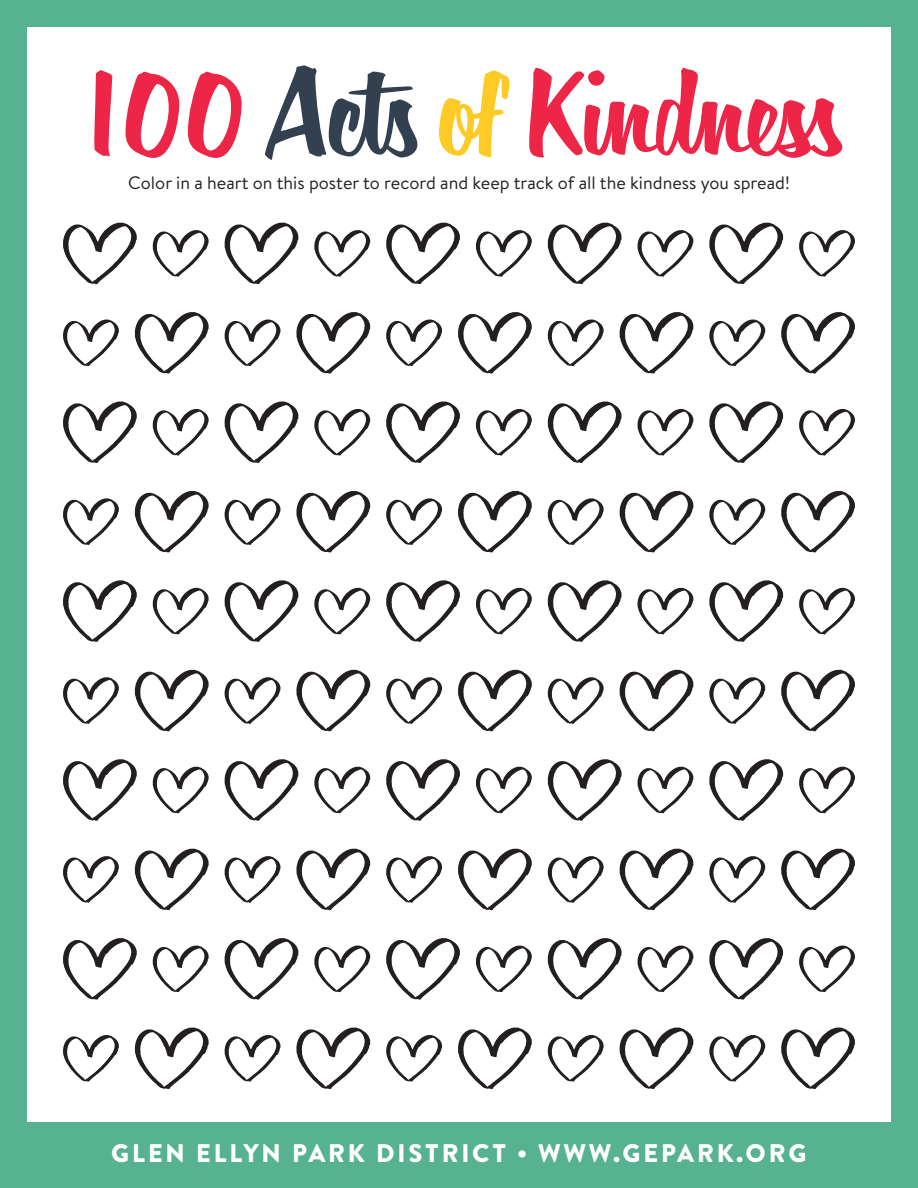
<style>
.page{position:relative;width:918px;height:1188px;background:#56b290}
.page>*{position:absolute;margin:0;border:0;box-sizing:border-box;transform-origin:0 0}
.t1{font:123px "Filmotype Horizon";color:#ed2546}
.t2{font:900 25.5px "Brandon Text";letter-spacing:.11em;color:#fff}
.t3{font:18px "Brandon Text";color:#231f20}
.s1{color:#324050}
.s2{color:#feca25}
</style>
<div class="page">
<div style="left:27px;top:27px;width:864px;height:1094px;background:#fff"></div>
<svg style="left:63px;top:223px;width:74px;height:61px"></svg>
<svg style="left:153px;top:230px;width:56px;height:47px"></svg>
<svg style="left:225px;top:223px;width:73px;height:61px"></svg>
<svg style="left:314px;top:230px;width:56px;height:47px"></svg>
<svg style="left:386px;top:223px;width:74px;height:61px"></svg>
<svg style="left:476px;top:230px;width:56px;height:47px"></svg>
<svg style="left:548px;top:223px;width:74px;height:61px"></svg>
<svg style="left:638px;top:230px;width:55px;height:47px"></svg>
<svg style="left:709px;top:223px;width:74px;height:61px"></svg>
<svg style="left:799px;top:230px;width:56px;height:47px"></svg>
<svg style="left:63px;top:320px;width:56px;height:46px"></svg>
<svg style="left:135px;top:312px;width:74px;height:61px"></svg>
<svg style="left:225px;top:320px;width:56px;height:46px"></svg>
<svg style="left:296px;top:312px;width:74px;height:61px"></svg>
<svg style="left:386px;top:320px;width:56px;height:46px"></svg>
<svg style="left:458px;top:312px;width:74px;height:61px"></svg>
<svg style="left:548px;top:320px;width:56px;height:46px"></svg>
<svg style="left:620px;top:312px;width:73px;height:61px"></svg>
<svg style="left:709px;top:320px;width:56px;height:46px"></svg>
<svg style="left:781px;top:312px;width:74px;height:61px"></svg>
<svg style="left:63px;top:402px;width:74px;height:61px"></svg>
<svg style="left:153px;top:409px;width:56px;height:46px"></svg>
<svg style="left:225px;top:402px;width:73px;height:61px"></svg>
<svg style="left:314px;top:409px;width:56px;height:46px"></svg>
<svg style="left:386px;top:402px;width:74px;height:61px"></svg>
<svg style="left:476px;top:409px;width:56px;height:46px"></svg>
<svg style="left:548px;top:402px;width:74px;height:61px"></svg>
<svg style="left:638px;top:409px;width:55px;height:46px"></svg>
<svg style="left:709px;top:402px;width:74px;height:61px"></svg>
<svg style="left:799px;top:409px;width:56px;height:46px"></svg>
<svg style="left:63px;top:498px;width:56px;height:47px"></svg>
<svg style="left:135px;top:491px;width:74px;height:61px"></svg>
<svg style="left:225px;top:498px;width:56px;height:47px"></svg>
<svg style="left:296px;top:491px;width:74px;height:61px"></svg>
<svg style="left:386px;top:498px;width:56px;height:47px"></svg>
<svg style="left:458px;top:491px;width:74px;height:61px"></svg>
<svg style="left:548px;top:498px;width:56px;height:47px"></svg>
<svg style="left:620px;top:491px;width:73px;height:61px"></svg>
<svg style="left:709px;top:498px;width:56px;height:47px"></svg>
<svg style="left:781px;top:491px;width:74px;height:61px"></svg>
<svg style="left:63px;top:580px;width:74px;height:62px"></svg>
<svg style="left:153px;top:588px;width:56px;height:46px"></svg>
<svg style="left:225px;top:580px;width:73px;height:62px"></svg>
<svg style="left:314px;top:588px;width:56px;height:46px"></svg>
<svg style="left:386px;top:580px;width:74px;height:62px"></svg>
<svg style="left:476px;top:588px;width:56px;height:46px"></svg>
<svg style="left:548px;top:580px;width:74px;height:62px"></svg>
<svg style="left:638px;top:588px;width:55px;height:46px"></svg>
<svg style="left:709px;top:580px;width:74px;height:62px"></svg>
<svg style="left:799px;top:588px;width:56px;height:46px"></svg>
<svg style="left:63px;top:677px;width:56px;height:47px"></svg>
<svg style="left:135px;top:670px;width:74px;height:61px"></svg>
<svg style="left:225px;top:677px;width:56px;height:47px"></svg>
<svg style="left:296px;top:670px;width:74px;height:61px"></svg>
<svg style="left:386px;top:677px;width:56px;height:47px"></svg>
<svg style="left:458px;top:670px;width:74px;height:61px"></svg>
<svg style="left:548px;top:677px;width:56px;height:47px"></svg>
<svg style="left:620px;top:670px;width:73px;height:61px"></svg>
<svg style="left:709px;top:677px;width:56px;height:47px"></svg>
<svg style="left:781px;top:670px;width:74px;height:61px"></svg>
<svg style="left:63px;top:759px;width:74px;height:62px"></svg>
<svg style="left:153px;top:767px;width:56px;height:46px"></svg>
<svg style="left:225px;top:759px;width:73px;height:62px"></svg>
<svg style="left:314px;top:767px;width:56px;height:46px"></svg>
<svg style="left:386px;top:759px;width:74px;height:62px"></svg>
<svg style="left:476px;top:767px;width:56px;height:46px"></svg>
<svg style="left:548px;top:759px;width:74px;height:62px"></svg>
<svg style="left:638px;top:767px;width:55px;height:46px"></svg>
<svg style="left:709px;top:759px;width:74px;height:62px"></svg>
<svg style="left:799px;top:767px;width:56px;height:46px"></svg>
<svg style="left:63px;top:856px;width:56px;height:47px"></svg>
<svg style="left:135px;top:849px;width:74px;height:61px"></svg>
<svg style="left:225px;top:856px;width:56px;height:47px"></svg>
<svg style="left:296px;top:849px;width:74px;height:61px"></svg>
<svg style="left:386px;top:856px;width:56px;height:47px"></svg>
<svg style="left:458px;top:849px;width:74px;height:61px"></svg>
<svg style="left:548px;top:856px;width:56px;height:47px"></svg>
<svg style="left:620px;top:849px;width:73px;height:61px"></svg>
<svg style="left:709px;top:856px;width:56px;height:47px"></svg>
<svg style="left:781px;top:849px;width:74px;height:61px"></svg>
<svg style="left:63px;top:1035px;width:56px;height:47px"></svg>
<svg style="left:135px;top:1028px;width:74px;height:61px"></svg>
<svg style="left:225px;top:1035px;width:56px;height:47px"></svg>
<svg style="left:296px;top:1028px;width:74px;height:61px"></svg>
<svg style="left:386px;top:1035px;width:56px;height:47px"></svg>
<svg style="left:458px;top:1028px;width:74px;height:61px"></svg>
<svg style="left:548px;top:1035px;width:56px;height:47px"></svg>
<svg style="left:620px;top:1028px;width:73px;height:61px"></svg>
<svg style="left:709px;top:1035px;width:56px;height:47px"></svg>
<svg style="left:781px;top:1028px;width:74px;height:61px"></svg>
<svg style="left:63px;top:938px;width:74px;height:62px"></svg>
<svg style="left:153px;top:946px;width:56px;height:46px"></svg>
<svg style="left:225px;top:938px;width:73px;height:62px"></svg>
<svg style="left:314px;top:946px;width:56px;height:46px"></svg>
<svg style="left:386px;top:938px;width:74px;height:62px"></svg>
<svg style="left:476px;top:946px;width:56px;height:46px"></svg>
<svg style="left:548px;top:938px;width:74px;height:62px"></svg>
<svg style="left:638px;top:946px;width:55px;height:46px"></svg>
<svg style="left:709px;top:938px;width:74px;height:62px"></svg>
<svg style="left:799px;top:946px;width:56px;height:46px"></svg>
<p class="t1" style="left:88px;top:39px;width:765px">100 <span class="s1">Acts</span> <span class="s2">of</span> Kindness</p>
<p class="t3" style="left:128px;top:170px;width:663px">Color in a heart on this poster to record and keep track of all the kindness you spread!</p>
<p class="t2" style="left:111px;top:1135px;width:697px">GLEN ELLYN PARK DISTRICT • WWW.GEPARK.ORG</p>
</div>
